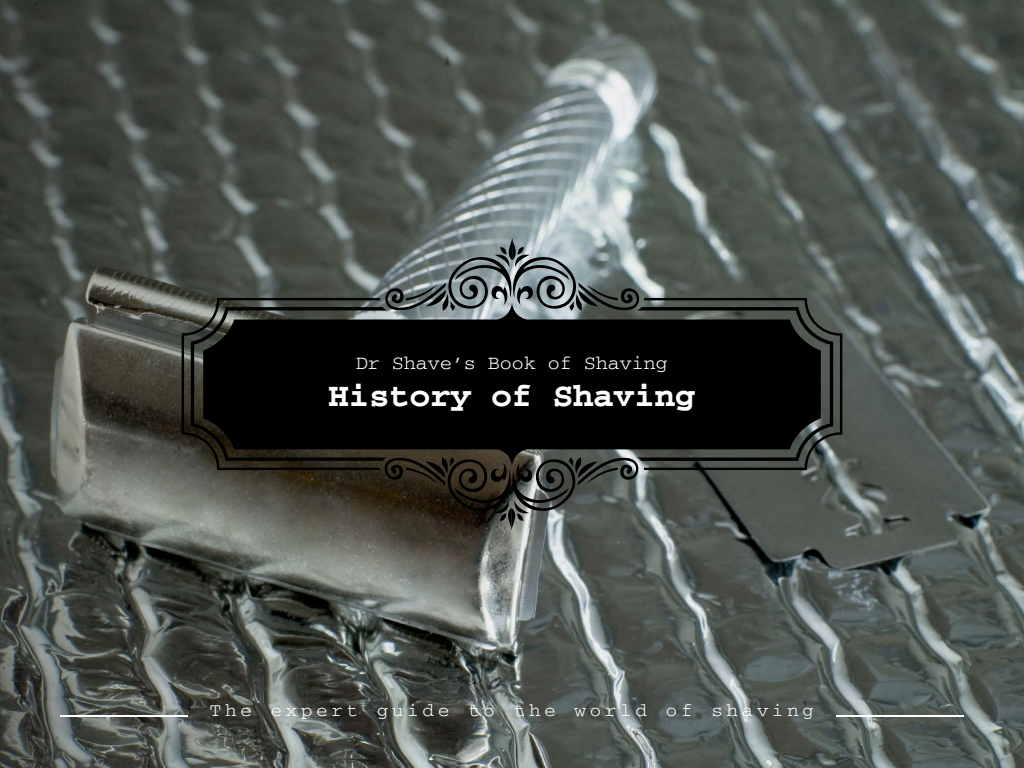
<style>
.page{position:relative;width:1024px;height:768px;background:#fff}
.page>*{position:absolute;margin:0;border:0;box-sizing:border-box;transform-origin:0 0}
.t1{font:700 34px "Courier";color:#fff}
.t2{font:20px "Courier";color:#fff}
.t3{font:19px "Courier";letter-spacing:.2em;color:#fff}
</style>
<div class="page">
<img style="left:0;top:0;width:1024px;height:768px">
<hr style="left:836px;top:715px;width:128px;height:2px;background:#fff">
<hr style="left:60px;top:715px;width:128px;height:2px;background:#fff">
<svg style="left:182px;top:238px;width:660px;height:292px;background:#2f322f"></svg>
<p class="t2" style="left:356px;top:352px;width:314px">Dr Shave’s Book of Shaving</p>
<h1 class="t1" style="left:328px;top:377px;width:369px">History of Shaving</h1>
<p class="t3" style="left:210px;top:700px;width:606px">The expert guide to the world of shaving</p>
</div>
